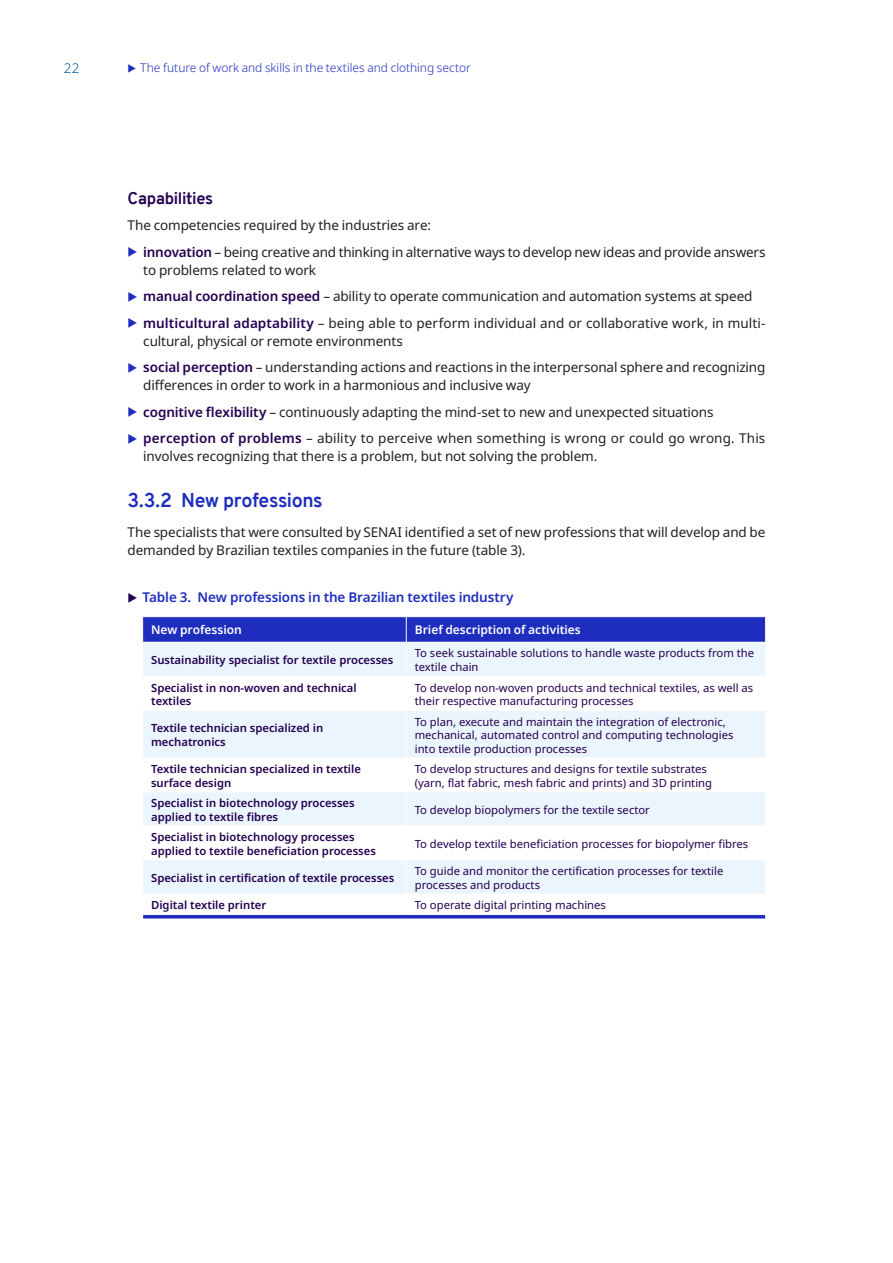
<style>
.page{position:relative;width:893px;height:1263px;background:#fff}
.page>*{position:absolute;margin:0;border:0;box-sizing:border-box;transform-origin:0 0}
.Heading_level_3C{font:700 19.5px "Overpass";letter-spacing:-.02em;color:#1e2dbe}
.Heading_level_4D{font:700 16.5px "Overpass";letter-spacing:-.02em;color:#230050}
.Body{font:13.5px/18px "Noto Sans";letter-spacing:-.01em;color:#231f20}
.t1{font:600 13.5px "Noto Sans";letter-spacing:-.01em;color:#1e2dbe}
.t2{font:300 13.5px "Noto Sans";color:#0154a6}
.t3{font:300 12px "Noto Sans";letter-spacing:-.005em;color:#1e2dbe}
.Table_text_left_alig{font:600 12px "Noto Sans";letter-spacing:-.005em;color:#fff}
.Table_text_left_alig-2{font:11.25px/13.5px "Noto Sans";color:#230050}
.Table_text_left_alig-3{font:600 11.25px/13.5px "Noto Sans";color:#230050}
.s1{font-weight:600;color:#230050}
</style>
<div class="page">
<div style="left:143px;top:643px;width:622px;height:33px;background:#ebf5fd"></div>
<svg style="left:143px;top:711px;width:622px;height:182px;fill:#ebf5fd"></svg>
<div style="left:143px;top:914px;width:623px;height:5px;background:#1e2dbe"></div>
<svg style="left:142px;top:617px;width:624px;height:25px;background:#2332bf"></svg>
<hr style="left:406px;top:642px;width:1px;height:34px;background:#fff">
<hr style="left:406px;top:710px;width:1px;height:48px;background:#fff">
<hr style="left:142px;top:758px;width:264px;height:1px;background:#fff">
<hr style="left:406px;top:758px;width:360px;height:1px;background:#fff">
<hr style="left:406px;top:758px;width:1px;height:34px;background:#fff">
<hr style="left:142px;top:792px;width:264px;height:1px;background:#fff">
<hr style="left:406px;top:792px;width:360px;height:1px;background:#fff">
<hr style="left:406px;top:792px;width:1px;height:34px;background:#fff">
<hr style="left:142px;top:826px;width:264px;height:1px;background:#fff">
<hr style="left:406px;top:826px;width:360px;height:1px;background:#fff">
<hr style="left:406px;top:826px;width:1px;height:34px;background:#fff">
<hr style="left:142px;top:860px;width:264px;height:1px;background:#fff">
<hr style="left:406px;top:860px;width:360px;height:1px;background:#fff">
<hr style="left:406px;top:860px;width:1px;height:34px;background:#fff">
<hr style="left:142px;top:914px;width:264px;height:1px;background:#fff">
<hr style="left:406px;top:914px;width:360px;height:1px;background:#fff">
<p class="t2" style="left:64px;top:59px;width:17px">22</p>
<p class="t3" style="left:140px;top:60px;width:332px">The future of work and skills in the textiles and clothing sector</p>
<p class="Heading_level_4D" style="left:128px;top:186px;width:87px">Capabilities</p>
<p class="Body" style="left:128px;top:217px;width:305px">The competencies required by the industries are:</p>
<p class="Body" style="left:143px;top:243px;width:624px"><span class="s1">innovation</span> – being creative and thinking in alternative ways to develop new ideas and provide answers to problems related to work</p>
<p class="Body" style="left:143px;top:288px;width:611px"><span class="s1">manual coordination speed</span> – ability to operate communication and automation systems at speed</p>
<p class="Body" style="left:143px;top:314px;width:622px"><span class="s1">multicultural adaptability</span> – being able to perform individual and or collaborative work, in multi&shy;cultural, physical or remote environments</p>
<p class="Body" style="left:143px;top:359px;width:624px"><span class="s1">social perception</span> – understanding actions and reactions in the interpersonal sphere and recognizing differences in order to work in a harmonious and inclusive way</p>
<p class="Body" style="left:143px;top:403px;width:572px"><span class="s1">cognitive flexibility</span> – continuously adapting the mind-set to new and unexpected situations</p>
<p class="Body" style="left:143px;top:430px;width:624px"><span class="s1">perception of problems</span> – ability to perceive when something is wrong or could go wrong. This involves recognizing that there is a problem, but not solving the problem.</p>
<p class="Heading_level_3C" style="left:128px;top:486px;width:197px">3.3.2 New professions</p>
<p class="Body" style="left:128px;top:524px;width:639px">The specialists that were consulted by SENAI identified a set of new professions that will develop and be demanded by Brazilian textiles companies in the future (table 3).</p>
<p class="t1" style="left:142px;top:587px;width:373px">Table 3. New professions in the Brazilian textiles industry</p>
<p class="Table_text_left_alig" style="left:151px;top:621px;width:92px">New profession</p>
<p class="Table_text_left_alig" style="left:415px;top:621px;width:168px">Brief description of activities</p>
<p class="Table_text_left_alig-3" style="left:151px;top:654px;width:244px">Sustainability specialist for textile processes</p>
<p class="Table_text_left_alig-2" style="left:415px;top:647px;width:341px">To seek sustainable solutions to handle waste products from the textile chain</p>
<p class="Table_text_left_alig-3" style="left:151px;top:681px;width:207px">Specialist in non-woven and technical textiles</p>
<p class="Table_text_left_alig-2" style="left:415px;top:681px;width:340px">To develop non-woven products and technical textiles, as well as their respective manufacturing processes</p>
<p class="Table_text_left_alig-3" style="left:151px;top:722px;width:174px">Textile technician specialized in mechatronics</p>
<p class="Table_text_left_alig-2" style="left:415px;top:715px;width:320px">To plan, execute and maintain the integration of electronic, mechanical, automated control and computing technologies into textile production processes</p>
<p class="Table_text_left_alig-3" style="left:151px;top:762px;width:211px">Textile technician specialized in textile surface design</p>
<p class="Table_text_left_alig-2" style="left:415px;top:762px;width:299px">To develop structures and designs for textile substrates (yarn, flat fabric, mesh fabric and prints) and 3D printing</p>
<p class="Table_text_left_alig-3" style="left:151px;top:796px;width:205px">Specialist in biotechnology processes applied to textile fibres</p>
<p class="Table_text_left_alig-2" style="left:415px;top:803px;width:237px">To develop biopolymers for the textile sector</p>
<p class="Table_text_left_alig-3" style="left:151px;top:830px;width:226px">Specialist in biotechnology processes applied to textile beneficiation processes</p>
<p class="Table_text_left_alig-2" style="left:415px;top:837px;width:335px">To develop textile beneficiation processes for biopolymer fibres</p>
<p class="Table_text_left_alig-3" style="left:151px;top:871px;width:245px">Specialist in certification of textile processes</p>
<p class="Table_text_left_alig-2" style="left:415px;top:865px;width:310px">To guide and monitor the certification processes for textile processes and products</p>
<p class="Table_text_left_alig-3" style="left:151px;top:899px;width:117px">Digital textile printer</p>
<p class="Table_text_left_alig-2" style="left:415px;top:899px;width:193px">To operate digital printing machines</p>
</div>
